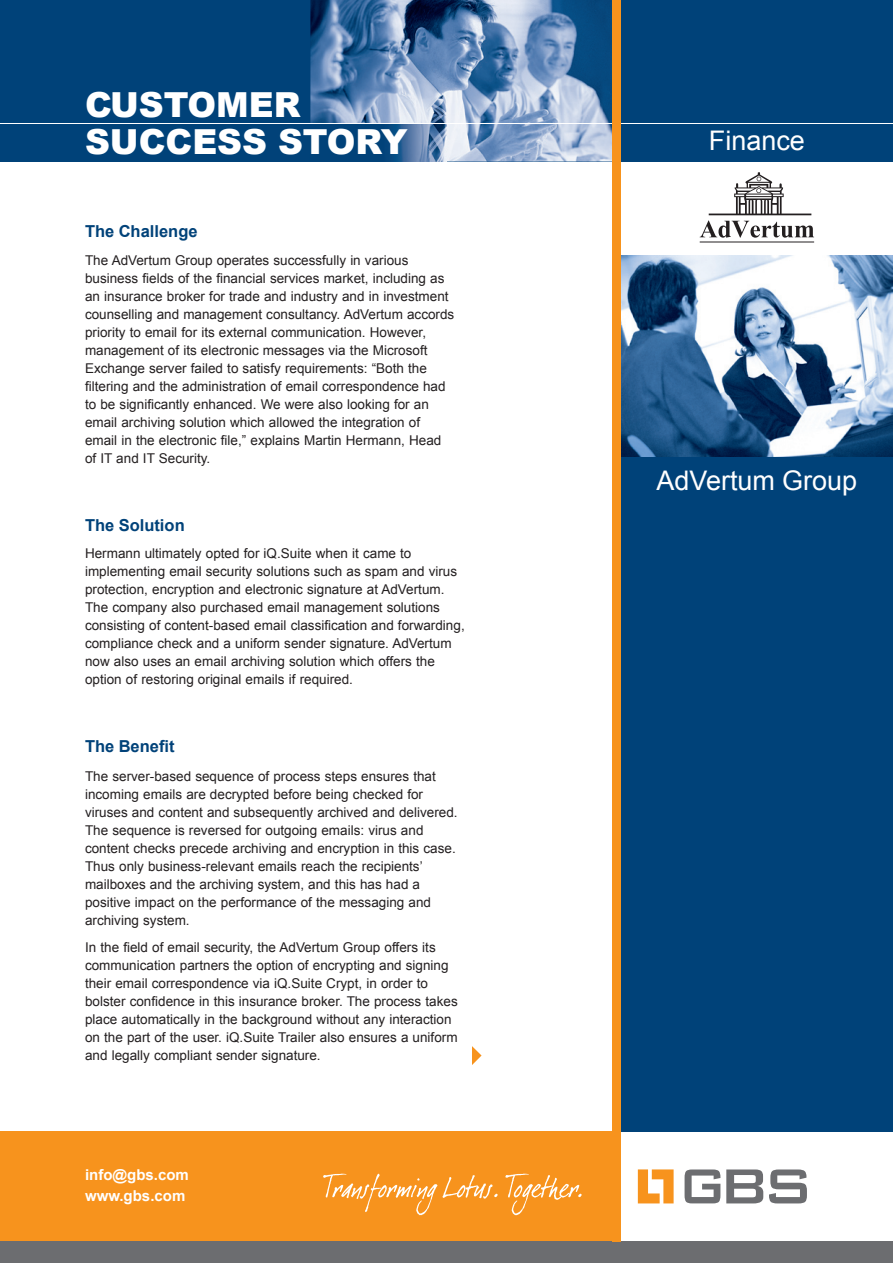
<style>
.page{position:relative;width:893px;height:1263px;background:#fff}
.page>*{position:absolute;margin:0;border:0;box-sizing:border-box;transform-origin:0 0}
.t1{font:900 34.5px/37.5px "Arial";color:#fff}
.t2{font:27px "Arial";color:#fff}
.t3{font:700 16.5px "Arial";color:#004279}
.t4{font:700 15px/21px "Arial";color:#fff}
.t5{font:13.5px/18px "Arial";color:#231f20}
</style>
<div class="page">
<div style="left:0;top:0;width:612px;height:162px;background:#004279"></div>
<img style="left:310px;top:0;width:302px;height:162px">
<div style="left:0;top:1131px;width:621px;height:113px;background:#f7931d"></div>
<div style="left:621px;top:0;width:272px;height:162px;background:#004279"></div>
<div style="left:621px;top:255px;width:272px;height:876px;background:#004279"></div>
<div style="left:0;top:1242px;width:893px;height:21px;background:#6c6d70"></div>
<hr style="left:621px;top:123px;width:272px;height:1px;background:#fff">
<img style="left:310px;top:124px;width:136px;height:38px">
<hr style="left:0;top:123px;width:612px;height:1px;background:#fff">
<hr style="left:700px;top:242px;width:114px;height:1px;background:#231f20">
<svg style="left:700px;top:172px;width:114px;height:66px"></svg>
<img style="left:621px;top:255px;width:272px;height:202px">
<div style="left:612px;top:0;width:9px;height:1242px;background:#f7931d"></div>
<svg style="left:638px;top:1169px;width:36px;height:34px"></svg>
<svg style="left:685px;top:1169px;width:35px;height:34px"></svg>
<svg style="left:726px;top:1169px;width:37px;height:34px"></svg>
<svg style="left:769px;top:1169px;width:38px;height:34px"></svg>
<svg style="left:323px;top:1174px;width:114px;height:41px"></svg>
<svg style="left:443px;top:1175px;width:55px;height:23px"></svg>
<svg style="left:505px;top:1174px;width:77px;height:41px"></svg>
<svg style="left:472px;top:1046px;width:10px;height:19px"></svg>
<h1 class="t1" style="left:85px;top:85px;width:324px">CUSTOMER<br>SUCCESS STORY</h1>
<p class="t3" style="left:85px;top:221px;width:114px">The Challenge</p>
<p class="t5" style="left:85px;top:251px;width:371px">The AdVertum Group operates successfully in various business fields of the financial services market, including as an insurance broker for trade and industry and in investment counselling and management consultancy. AdVertum accords priority to email for its external communication. However, management of its electronic messages via the Microsoft Exchange server failed to satisfy requirements: “Both the filtering and the administration of email correspondence had to be significantly enhanced. We were also looking for an email archiving solution which allowed the integration of email in the electronic file,” explains Martin Hermann, Head of IT and IT Security.</p>
<p class="t3" style="left:85px;top:514px;width:101px">The Solution</p>
<p class="t5" style="left:85px;top:545px;width:381px">Hermann ultimately opted for iQ.Suite when it came to implementing email security solutions such as spam and virus protection, encryption and electronic signature at AdVertum.<br>The company also purchased email management solutions consisting of content-based email classification and forwarding, compliance check and a uniform sender signature. AdVertum now also uses an email archiving solution which offers the option of restoring original emails if required.</p>
<p class="t3" style="left:85px;top:735px;width:91px">The Benefit</p>
<p class="t5" style="left:85px;top:768px;width:374px">The server-based sequence of process steps ensures that incoming emails are decrypted before being checked for viruses and content and subsequently archived and delivered.<br>The sequence is reversed for outgoing emails: virus and content checks precede archiving and encryption in this case.<br>Thus only business-relevant emails reach the recipients’ mailboxes and the archiving system, and this has had a positive impact on the performance of the messaging and archiving system.</p>
<p class="t5" style="left:85px;top:938px;width:374px">In the field of email security, the AdVertum Group offers its communication partners the option of encrypting and signing their email correspondence via iQ.Suite Crypt, in order to bolster confidence in this insurance broker. The process takes place automatically in the background without any interaction on the part of the user. iQ.Suite Trailer also ensures a uniform and legally compliant sender signature.</p>
<p class="t4" style="left:85px;top:1165px;width:105px">info@gbs.com www.gbs.com</p>
<h2 class="t2" style="left:709px;top:123px;width:98px">Finance</h2>
<h2 class="t2" style="left:656px;top:463px;width:202px">AdVertum Group</h2>
</div>
